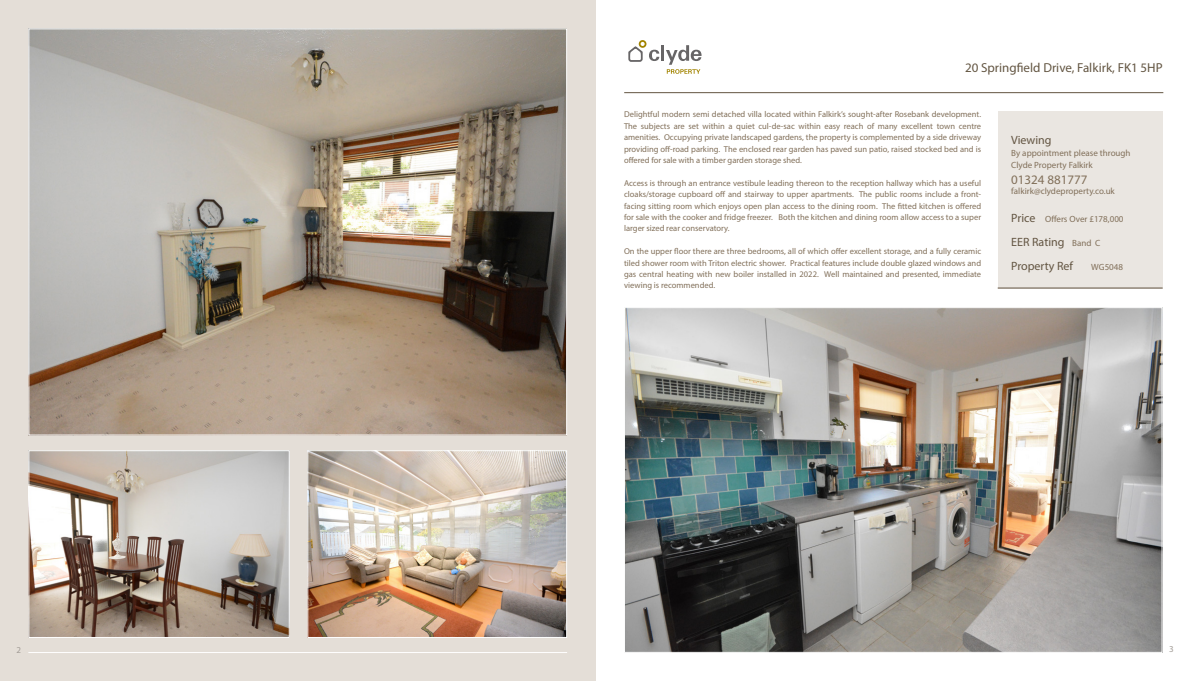
<style>
.page{position:relative;width:1191px;height:681px;background:#fff}
.page>*{position:absolute;margin:0;border:0;box-sizing:border-box;transform-origin:0 0}
.t1{font:13px "Myriad Pro";color:#635542}
.t2{font:13px "Myriad Pro";color:#816f59}
.t3{font:12px/24px "Myriad Pro";color:#635542}
.t4{font:9px/12px "Myriad Pro";color:#816f59}
.t5{font:9px "Myriad Pro";color:#a29c96}
.t6{font:8.5px/11.4px "Myriad Pro";color:#816f59;text-align:justify}
.s1{font-size:12px;color:#635542}
.s2{font-size:9px;color:#816f59}
</style>
<div class="page">
<div style="left:997px;top:111px;width:165px;height:177px;background:#eae6e1"></div>
<div style="left:0;top:0;width:595px;height:680px;background:#e4ded7"></div>
<img style="left:30px;top:30px;width:535px;height:403px">
<img style="left:30px;top:452px;width:258px;height:183px">
<div style="left:28px;top:450px;width:262px;height:187px;border:1px solid #fff"></div>
<img style="left:309px;top:452px;width:256px;height:183px">
<div style="left:307px;top:450px;width:260px;height:187px;border:1px solid #fff"></div>
<hr style="left:28px;top:651px;width:539px;height:1px;background:#fff">
<div style="left:639px;top:40px;width:7px;height:8px;border:2px solid #a28400;border-radius:50%"></div>
<svg style="left:649px;top:50px;width:10px;height:11px"></svg>
<hr style="left:661px;top:45px;width:3px;height:16px;background:#676566">
<svg style="left:666px;top:45px;width:35px;height:29px"></svg>
<svg style="left:628px;top:46px;width:15px;height:16px"></svg>
<img style="left:626px;top:309px;width:534px;height:341px">
<hr style="left:624px;top:92px;width:539px;height:1px;background:#635542">
<hr style="left:997px;top:287px;width:165px;height:1px;background:#635542">
<h1 class="t1" style="left:965px;top:60px;width:199px">20 Springfield Drive, Falkirk, FK1 5HP</h1>
<p class="t6" style="left:624px;top:109px;width:358px">Delightful modern semi detached villa located within Falkirk’s sought-after Rosebank development.<br>The subjects are set within a quiet cul-de-sac within easy reach of many excellent town centre amenities. Occupying private landscaped gardens, the property is complemented by a side driveway providing off-road parking. The enclosed rear garden has paved sun patio, raised stocked bed and is offered for sale with a timber garden storage shed.</p>
<p class="t6" style="left:624px;top:177px;width:358px">Access is through an entrance vestibule leading thereon to the reception hallway which has a useful cloaks/storage cupboard off and stairway to upper apartments. The public rooms include a front&shy;facing sitting room which enjoys open plan access to the dining room. The fitted kitchen is offered for sale with the cooker and fridge freezer. Both the kitchen and dining room allow access to a super larger sized rear conservatory.</p>
<p class="t6" style="left:624px;top:245px;width:358px">On the upper floor there are three bedrooms, all of which offer excellent storage, and a fully ceramic tiled shower room with Triton electric shower. Practical features include double glazed windows and gas central heating with new boiler installed in 2022. Well maintained and presented, immediate viewing is recommended.</p>
<h2 class="t3" style="left:1011px;top:128px;width:42px">Viewing</h2>
<p class="t4" style="left:1011px;top:147px;width:121px">By appointment please through<br>Clyde Property Falkirk</p>
<h1 class="t2" style="left:1011px;top:172px;width:78px">01324 881777</h1>
<p class="t4" style="left:1011px;top:185px;width:105px">falkirk@clydeproperty.co.uk</p>
<p class="t4" style="left:1011px;top:212px;width:114px"><span class="s1">Price</span> Offers Over £178,000</p>
<h2 class="t3" style="left:1011px;top:229px;width:91px">EER Rating <span class="s2">Band C<br></span>Property Ref</h2>
<p class="t4" style="left:1091px;top:260px;width:33px">WG5048</p>
<p class="t5" style="left:17px;top:643px;width:6px">2</p>
<p class="t5" style="left:1169px;top:643px;width:6px">3</p>
</div>
